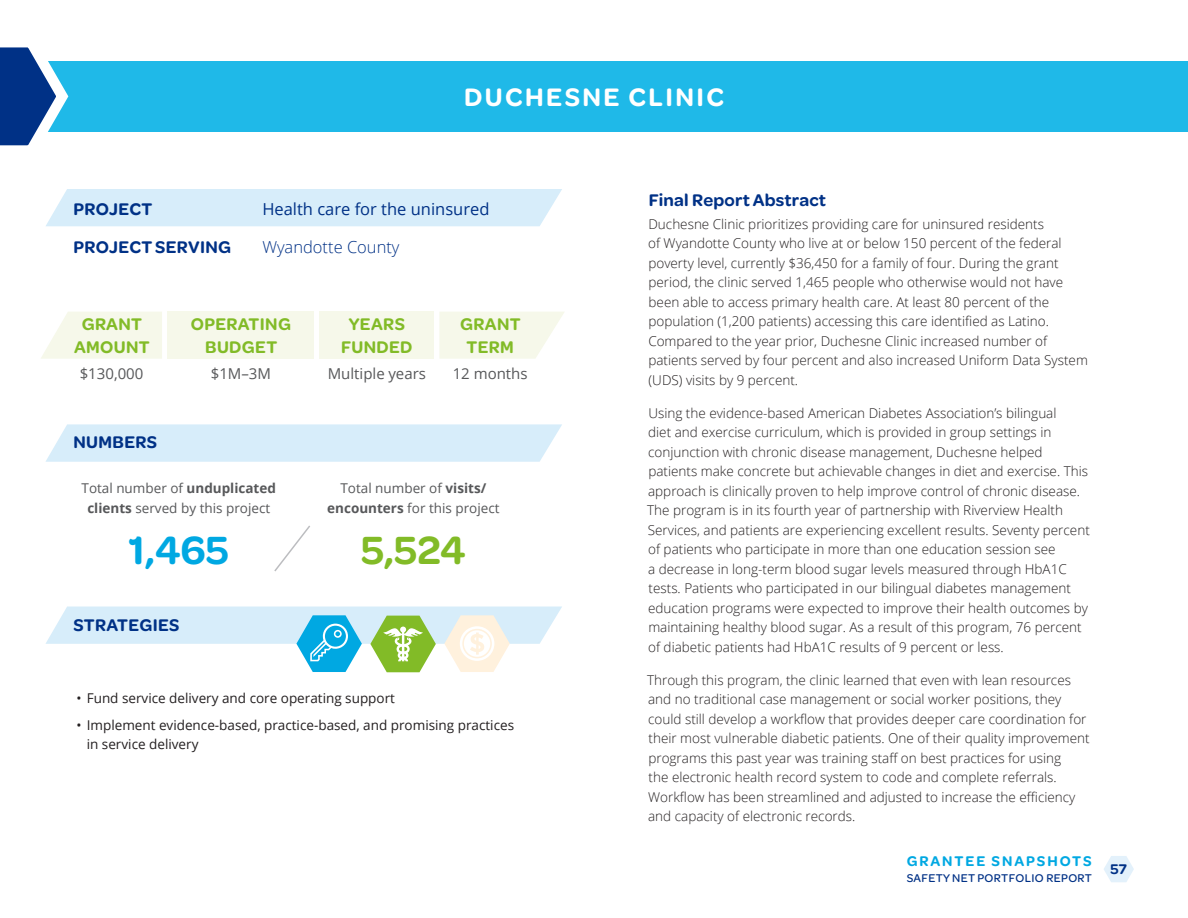
<style>
.page{position:relative;width:1188px;height:918px;background:#fff}
.page>*{position:absolute;margin:0;border:0;box-sizing:border-box;transform-origin:0 0}
.t1{font:600 42px "Omnes";color:#82bb27}
.t2{font:600 42px "Omnes";color:#00a8e2}
._2_Subhead_omnes{font:600 27px "Omnes";letter-spacing:.09em;color:#fff}
._4_Call_out_Text_omn{font:600 18px "Omnes";letter-spacing:.015em;color:#003186}
.t3{font:600 18px/22.5px "Omnes";letter-spacing:.02em;color:#82bb27;text-align:center}
.t4{font:16.5px "Open Sans";color:#003186}
.t5{font:300 16.5px "Open Sans";color:#003186}
.t6{font:15px "Open Sans";color:#57585a}
.t7{font:600 15px "Omnes";letter-spacing:.13em;color:#00a8e2}
.t8{font:600 15px "Omnes";color:#003186}
._3_Body_copy_open_sa{font:300 13.5px/19.5px "Open Sans";color:#231f20}
.t9{font:13.5px/19.5px "Open Sans";color:#231f20}
.t10{font:13.5px/19.8px "Open Sans";color:#57585a;text-align:center}
.t11{font:500 12px "Omnes";letter-spacing:.03em;color:#003186}
.s1{font-weight:700}
</style>
<div class="page">
<svg style="left:1104px;top:856px;width:30px;height:26px"></svg>
<svg style="left:46px;top:424px;width:516px;height:38px;background:#d9eefa"></svg>
<div style="left:16px;top:61px;width:1172px;height:70px;background:#1fb9e8"></div>
<div style="left:46px;top:189px;width:516px;height:37px;background:#d7edfa"></div>
<svg style="left:41px;top:312px;width:121px;height:47px;background:#f7f8ec"></svg>
<div style="left:168px;top:312px;width:146px;height:47px;background:#f6f8ea"></div>
<div style="left:320px;top:312px;width:114px;height:47px;background:#f6f8ea"></div>
<svg style="left:439px;top:312px;width:125px;height:47px;background:#f7f8ec"></svg>
<svg style="left:46px;top:607px;width:516px;height:65px"></svg>
<svg style="left:0;top:47px;width:77px;height:99px"></svg>
<svg style="left:274px;top:525px;width:36px;height:47px"></svg>
<p class="_2_Subhead_omnes" style="left:464px;top:79px;width:261px">DUCHESNE CLINIC</p>
<p class="_4_Call_out_Text_omn" style="left:74px;top:196px;width:80px">PROJECT</p>
<p class="t4" style="left:262px;top:197px;width:229px">Health care for the uninsured</p>
<p class="_4_Call_out_Text_omn" style="left:74px;top:235px;width:159px">PROJECT SERVING</p>
<p class="t5" style="left:262px;top:236px;width:139px">Wyandotte County</p>
<h3 class="t3" style="left:74px;top:312px;width:77px">GRANT<br>AMOUNT</h3>
<p class="t6" style="left:80px;top:363px;width:65px">$130,000</p>
<h3 class="_4_Call_out_Text_omn" style="left:74px;top:430px;width:85px">NUMBERS</h3>
<p class="t3" style="left:191px;top:312px;width:102px">OPERATING<br>BUDGET</p>
<p class="t6" style="left:211px;top:363px;width:62px">$1M–3M</p>
<h3 class="t3" style="left:341px;top:312px;width:73px">YEARS<br>FUNDED</h3>
<p class="t6" style="left:328px;top:363px;width:100px">Multiple years</p>
<h3 class="t3" style="left:460px;top:312px;width:62px">GRANT<br>TERM</h3>
<p class="t6" style="left:453px;top:363px;width:76px">12 months</p>
<p class="t10" style="left:82px;top:478px;width:196px">Total number of <span class="s1">unduplicated clients</span> served by this project</p>
<p class="t2" style="left:129px;top:521px;width:102px">1,465</p>
<h3 class="_4_Call_out_Text_omn" style="left:74px;top:613px;width:107px">STRATEGIES</h3>
<p class="t10" style="left:327px;top:478px;width:174px">Total number of <span class="s1">visits/ encounters</span> for this project</p>
<p class="t1" style="left:361px;top:521px;width:106px">5,524</p>
<p class="t9" style="left:76px;top:688px;width:320px">• Fund service delivery and core operating support</p>
<p class="t9" style="left:87px;top:715px;width:429px;text-indent:-10px">• Implement evidence-based, practice-based, and promising practices in service delivery</p>
<p class="_4_Call_out_Text_omn" style="left:649px;top:188px;width:179px">Final Report Abstract</p>
<p class="_3_Body_copy_open_sa" style="left:648px;top:214px;width:441px">Duchesne Clinic prioritizes providing care for uninsured residents<br>of Wyandotte County who live at or below 150 percent of the federal poverty level, currently $36,450 for a family of four. During the grant period, the clinic served 1,465 people who otherwise would not have been able to access primary health care. At least 80 percent of the population (1,200 patients) accessing this care identified as Latino.<br>Compared to the year prior, Duchesne Clinic increased number of patients served by four percent and also increased Uniform Data System (UDS) visits by 9 percent.</p>
<p class="_3_Body_copy_open_sa" style="left:647px;top:403px;width:444px">Using the evidence-based American Diabetes Association’s bilingual<br>diet and exercise curriculum, which is provided in group settings in conjunction with chronic disease management, Duchesne helped patients make concrete but achievable changes in diet and exercise. This approach is clinically proven to help improve control of chronic disease.<br>The program is in its fourth year of partnership with Riverview Health Services, and patients are experiencing excellent results. Seventy percent of patients who participate in more than one education session see<br>a decrease in long-term blood sugar levels measured through HbA1C tests. Patients who participated in our bilingual diabetes management education programs were expected to improve their health outcomes by maintaining healthy blood sugar. As a result of this program, 76 percent of diabetic patients had HbA1C results of 9 percent or less.</p>
<p class="_3_Body_copy_open_sa" style="left:647px;top:670px;width:444px">Through this program, the clinic learned that even with lean resources and no traditional case management or social worker positions, they could still develop a workflow that provides deeper care coordination for their most vulnerable diabetic patients. One of their quality improvement programs this past year was training staff on best practices for using<br>the electronic health record system to code and complete referrals.<br>Workflow has been streamlined and adjusted to increase the efficiency and capacity of electronic records.</p>
<p class="t7" style="left:907px;top:851px;width:186px">GRANTEE SNAPSHOTS</p>
<p class="t11" style="left:907px;top:869px;width:187px">SAFETY NET PORTFOLIO REPORT</p>
<p class="t8" style="left:1111px;top:859px;width:18px">57</p>
</div>
